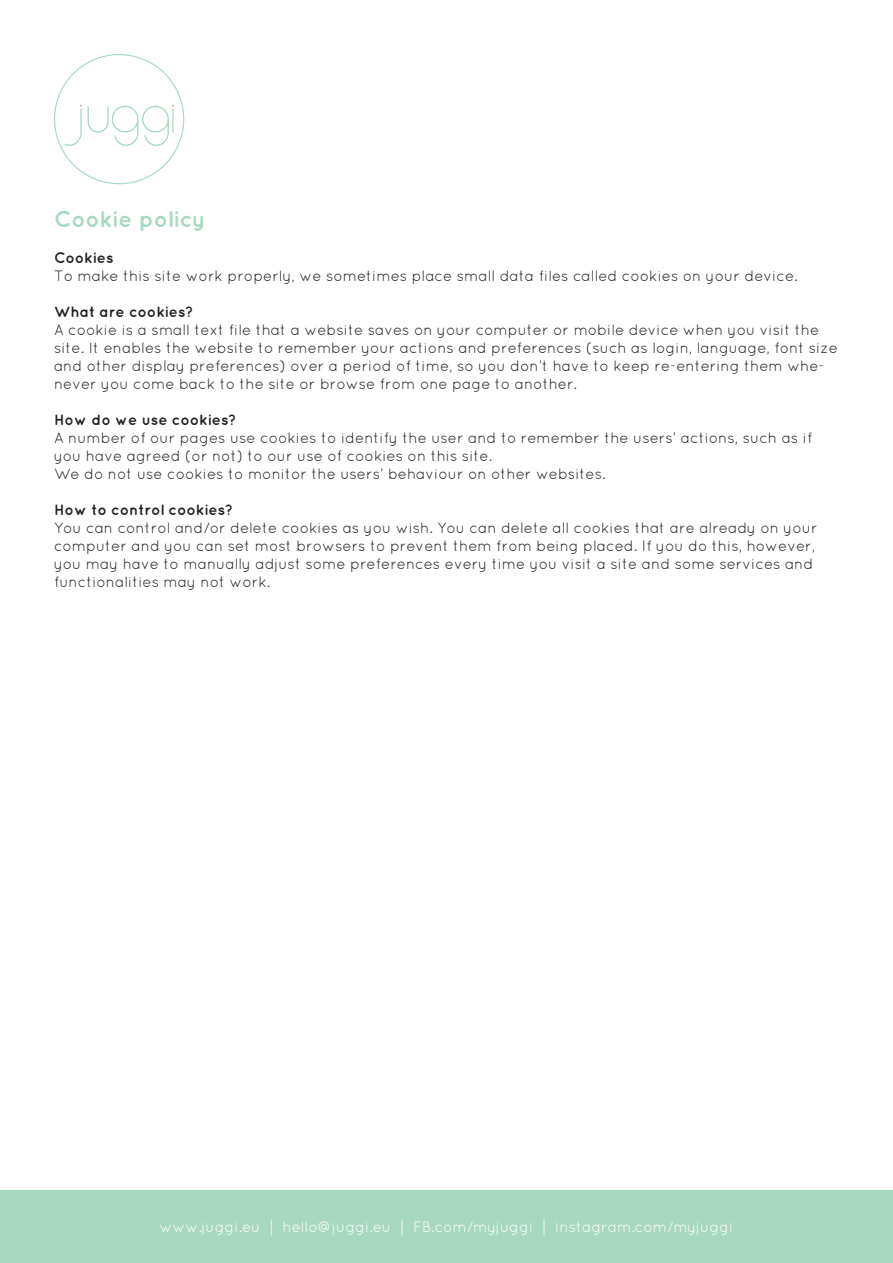
<style>
.page{position:relative;width:893px;height:1263px;background:#fff}
.page>*{position:absolute;margin:0;border:0;box-sizing:border-box;transform-origin:0 0}
.t1{font:700 22.5px "Quicksand";color:#a7d8c0}
.t2{font:15px/18px "Quicksand";color:#231f20}
.t3{font:15px "Quicksand";color:#fff}
.t4{font:700 15px "Quicksand";color:#231f20}
.s1{font-family:"Kohinoor Bangla";font-weight:300}
</style>
<div class="page">
<svg style="left:54px;top:54px;width:130px;height:130px"></svg>
<div style="left:0;top:1191px;width:893px;height:72px;background:#a7d8c0"></div>
<h1 class="t1" style="left:54px;top:206px;width:153px">Cookie policy</h1>
<p class="t4" style="left:54px;top:249px;width:61px">Cookies</p>
<p class="t2" style="left:54px;top:267px;width:745px">To make this site work properly, we sometimes place small data files called cookies on your device.</p>
<p class="t4" style="left:54px;top:303px;width:141px">What are cookies?</p>
<p class="t2" style="left:54px;top:321px;width:785px">A cookie is a small text file that a website saves on your computer or mobile device when you visit the site. It enables the website to remember your actions and preferences (such as login, language, font size and other display preferences) over a period of time, so you don’t have to keep re-entering them whe&shy;never you come back to the site or browse from one page to another.</p>
<p class="t4" style="left:54px;top:411px;width:184px">How do we use cookies?</p>
<p class="t2" style="left:54px;top:429px;width:760px">A number of our pages use cookies to identify the user and to remember the users’ actions, such as if you have agreed (or not) to our use of cookies on this site.<br>We do not use cookies to monitor the users’ behaviour on other websites.</p>
<p class="t4" style="left:54px;top:501px;width:181px">How to control cookies?</p>
<p class="t2" style="left:54px;top:519px;width:765px">You can control and/or delete cookies as you wish. You can delete all cookies that are already on your computer and you can set most browsers to prevent them from being placed. If you do this, however, you may have to manually adjust some preferences every time you visit a site and some services and functionalities may not work.</p>
<p class="t3" style="left:160px;top:1218px;width:575px">www.juggi.eu <span class="s1">|</span> hello@juggi.eu <span class="s1">|</span> FB.com/myjuggi <span class="s1">|</span> instagram.com/myjuggi</p>
</div>
